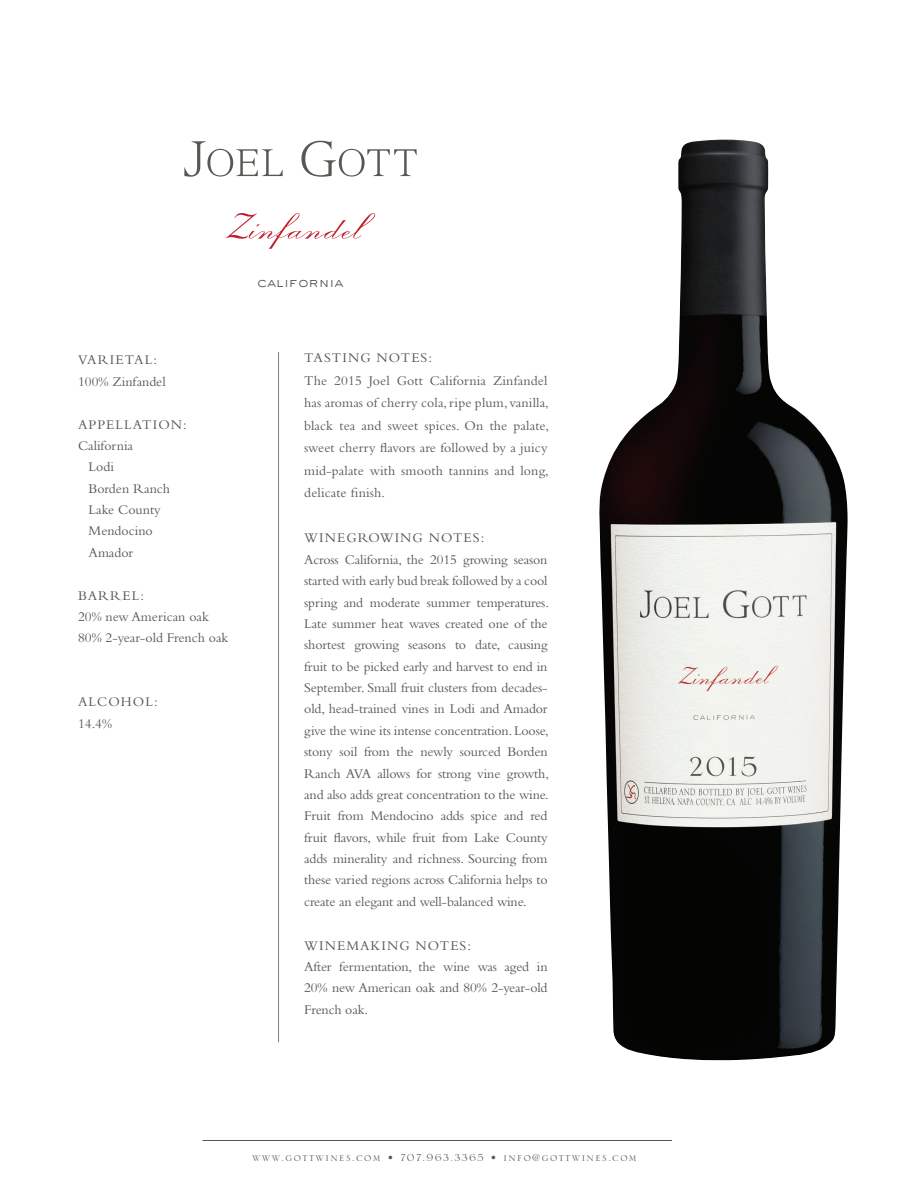
<style>
.page{position:relative;width:918px;height:1188px;background:#fff}
.page>*{position:absolute;margin:0;border:0;box-sizing:border-box;transform-origin:0 0}
.Paragraph_Style_1{font:13.8px/21.3px "Bembo";color:#5a5752;text-align:justify}
.Paragraph_Style_1-2{font:13.8px "Bembo";letter-spacing:.075em;color:#5a5752}
.t1{font:13.5px "Serlio LT Std";letter-spacing:.1em;color:#5a5752}
.Paragraph_Style_1-3{font:300 13.5px "AT Sackers Gothic";color:#5a5752}
</style>
<div class="page">
<hr style="left:278px;top:352px;width:1px;height:690px;background:#887f6f">
<hr style="left:202px;top:1140px;width:470px;height:1px;background:#5a5752">
<svg style="left:184px;top:141px;width:99px;height:36px"></svg>
<svg style="left:301px;top:141px;width:116px;height:36px"></svg>
<svg style="left:226px;top:213px;width:149px;height:36px"></svg>
<img style="left:599px;top:140px;width:249px;height:921px">
<p class="Paragraph_Style_1-2" style="left:78px;top:352px;width:80px">VARIETAL:</p>
<p class="Paragraph_Style_1" style="left:78px;top:371px;width:89px">100% Zinfandel</p>
<p class="Paragraph_Style_1-2" style="left:78px;top:416px;width:110px">APPELLATION:</p>
<p class="Paragraph_Style_1" style="left:78px;top:435px;width:57px">California</p>
<p class="Paragraph_Style_1" style="left:89px;top:456px;width:27px">Lodi</p>
<p class="Paragraph_Style_1" style="left:89px;top:477px;width:83px">Borden Ranch</p>
<p class="Paragraph_Style_1" style="left:89px;top:499px;width:73px">Lake County</p>
<p class="Paragraph_Style_1" style="left:89px;top:520px;width:66px">Mendocino</p>
<p class="Paragraph_Style_1" style="left:89px;top:542px;width:46px">Amador</p>
<p class="Paragraph_Style_1" style="left:78px;top:584px;width:67px">BARREL:</p>
<p class="Paragraph_Style_1" style="left:78px;top:606px;width:132px">20% new American oak</p>
<p class="Paragraph_Style_1" style="left:78px;top:627px;width:152px">80% 2-year-old French oak</p>
<p class="Paragraph_Style_1-2" style="left:78px;top:694px;width:81px">ALCOHOL:</p>
<p class="Paragraph_Style_1" style="left:78px;top:713px;width:35px">14.4%</p>
<p class="Paragraph_Style_1-3" style="left:257px;top:273px;width:88px">california</p>
<p class="Paragraph_Style_1-2" style="left:304px;top:350px;width:129px">TASTING NOTES:</p>
<p class="Paragraph_Style_1" style="left:304px;top:369px;width:246px;line-height:22.5px">The 2015 Joel Gott California Zinfandel has aromas of cherry cola, ripe plum, vanilla, black tea and sweet spices. On the palate, sweet cherry flavors are followed by a juicy mid-palate with smooth tannins and long, delicate finish.</p>
<p class="Paragraph_Style_1-2" style="left:304px;top:530px;width:182px">WINEGROWING NOTES:</p>
<p class="Paragraph_Style_1" style="left:304px;top:549px;width:246px">Across California, the 2015 growing season started with early bud break followed by a cool spring and moderate summer temperatures.<br>Late summer heat waves created one of the shortest growing seasons to date, causing fruit to be picked early and harvest to end in September. Small fruit clusters from decades&shy;old, head-trained vines in Lodi and Amador give the wine its intense concentration. Loose, stony soil from the newly sourced Borden Ranch AVA allows for strong vine growth, and also adds great concentration to the wine.<br>Fruit from Mendocino adds spice and red fruit flavors, while fruit from Lake County adds minerality and richness. Sourcing from these varied regions across California helps to create an elegant and well-balanced wine.</p>
<p class="Paragraph_Style_1-2" style="left:304px;top:937px;width:168px">WINEMAKING NOTES:</p>
<p class="Paragraph_Style_1" style="left:304px;top:956px;width:245px">After fermentation, the wine was aged in 20% new American oak and 80% 2-year-old French oak.</p>
<p class="t1" style="left:252px;top:1151px;width:386px">www.gottwines.com • 707.963.3365 • info@gottwines.com</p>
</div>
